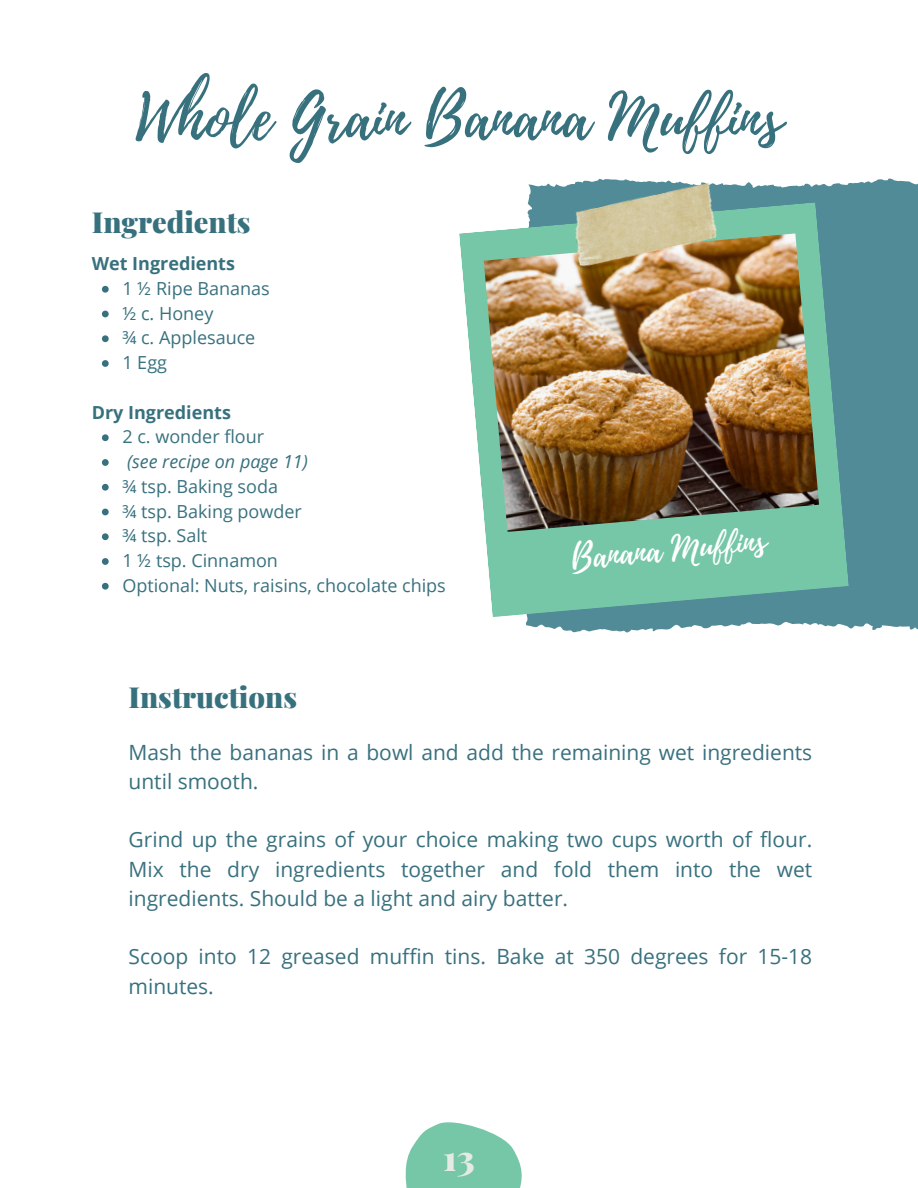
<style>
.page{position:relative;width:918px;height:1188px;background:#fff}
.page>*{position:absolute;margin:0;border:0;box-sizing:border-box;transform-origin:0 0}
.t1{font:63px "Playlist Script";color:#38717e}
.t2{font:900 35.1px "Playfair Display";color:#e6eae4}
.t3{font:34.5px "Playlist Script";color:#fff}
.t4{font:900 29.1px "Playfair Display";color:#38717e}
.t5{font:21px/29.2px "Open Sans";color:#38717e}
.t6{font:18px "Open Sans";color:#38717e}
.t7{font:700 18px "Open Sans";color:#38717e}
.t8{font:italic 18px "Open Sans";color:#38717e}
</style>
<div class="page">
<svg style="left:526px;top:178px;width:392px;height:455px;background:#6296a1"></svg>
<svg style="left:459px;top:202px;width:390px;height:415px;background:#82c1b1"></svg>
<img style="left:484px;top:233px;width:335px;height:299px">
<img style="left:566px;top:178px;width:157px;height:92px">
<svg style="left:405px;top:1122px;width:117px;height:66px"></svg>
<svg style="left:102px;top:286px;width:7px;height:7px"></svg>
<svg style="left:102px;top:311px;width:7px;height:6px"></svg>
<svg style="left:102px;top:335px;width:7px;height:7px"></svg>
<svg style="left:102px;top:360px;width:7px;height:7px"></svg>
<svg style="left:102px;top:434px;width:7px;height:7px"></svg>
<svg style="left:102px;top:459px;width:7px;height:7px"></svg>
<svg style="left:102px;top:484px;width:7px;height:7px"></svg>
<svg style="left:102px;top:509px;width:7px;height:6px"></svg>
<svg style="left:102px;top:533px;width:7px;height:7px"></svg>
<svg style="left:102px;top:558px;width:7px;height:7px"></svg>
<svg style="left:102px;top:583px;width:7px;height:7px"></svg>
<h4 class="t1" style="left:136px;top:73px;width:648px">Whole Grain Banana Muffins</h4>
<h3 class="t4" style="left:92px;top:202px;width:160px">Ingredients</h3>
<p class="t7" style="left:92px;top:251px;width:145px">Wet Ingredients</p>
<p class="t6" style="left:122px;top:276px;width:149px">1 ½ Ripe Bananas</p>
<h5 class="t6" style="left:122px;top:300px;width:93px">½ c. Honey</h5>
<p class="t6" style="left:122px;top:325px;width:135px">¾ c. Applesauce</p>
<p class="t6" style="left:122px;top:350px;width:46px">1 Egg</p>
<p class="t7" style="left:92px;top:399px;width:141px">Dry Ingredients</p>
<p class="t6" style="left:122px;top:424px;width:143px">2 c. wonder flour</p>
<p class="t8" style="left:127px;top:449px;width:182px">(see recipe on page 11)</p>
<p class="t6" style="left:122px;top:474px;width:157px">¾ tsp. Baking soda</p>
<p class="t6" style="left:122px;top:498px;width:181px">¾ tsp. Baking powder</p>
<p class="t6" style="left:122px;top:523px;width:86px">¾ tsp. Salt</p>
<p class="t6" style="left:122px;top:548px;width:157px">1 ½ tsp. Cinnamon</p>
<h2 class="t6" style="left:122px;top:573px;width:325px">Optional: Nuts, raisins, chocolate chips</h2>
<p class="t4" style="left:129px;top:676px;width:170px">Instructions</p>
<h4 class="t3" style="left:569px;top:533px;width:197px;rotate:-5deg">Banana Muffins</h4>
<h3 class="t5" style="left:129px;top:737px;width:685px">Mash the bananas in a bowl and add the remaining wet ingredients until smooth.</h3>
<h5 class="t5" style="left:129px;top:825px;width:685px;text-align:justify">Grind up the grains of your choice making two cups worth of flour.<br>Mix the dry ingredients together and fold them into the wet ingredients. Should be a light and airy batter.</h5>
<p class="t5" style="left:129px;top:942px;width:685px">Scoop into 12 greased muffin tins. Bake at 350 degrees for 15-18 minutes.</p>
<h4 class="t2" style="left:443px;top:1133px;width:33px">13</h4>
</div>
